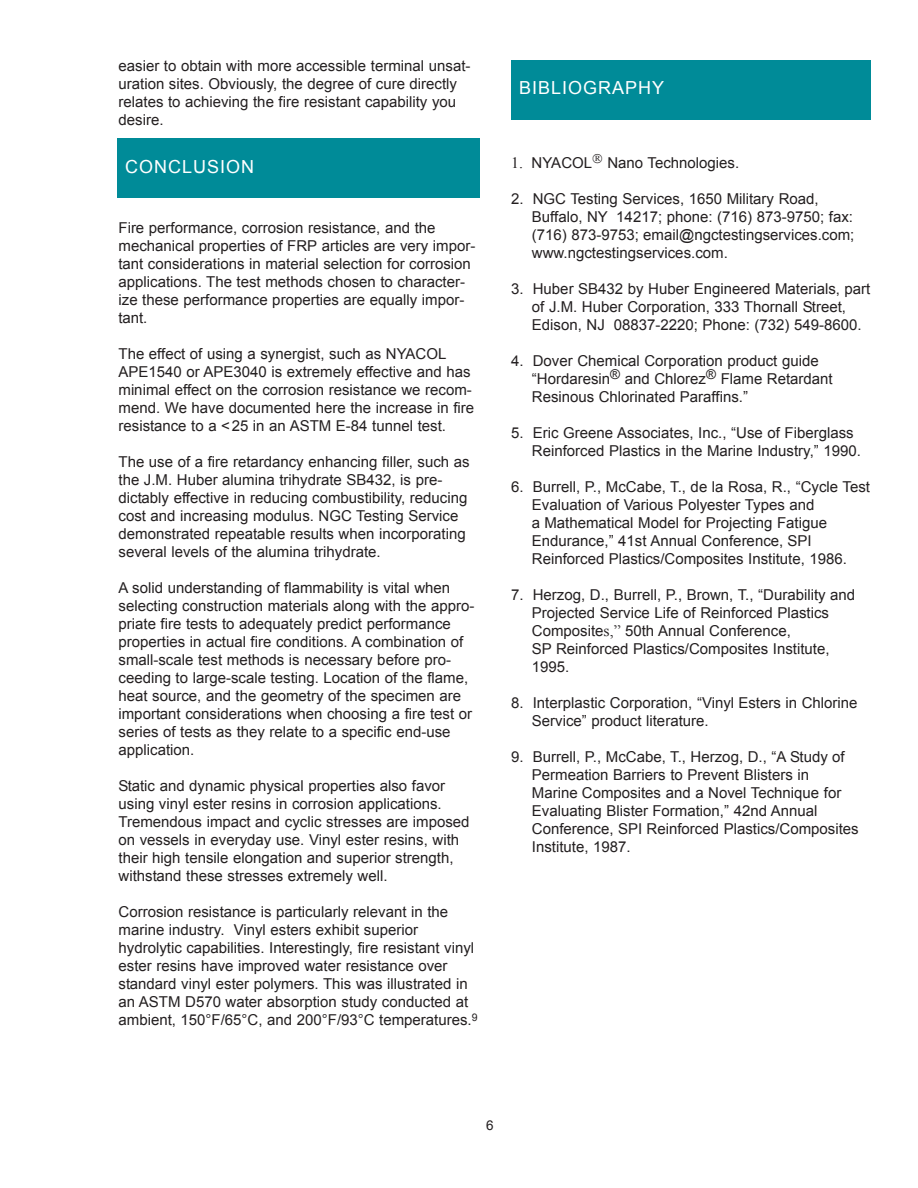
<style>
.page{position:relative;width:918px;height:1188px;background:#fff}
.page>*{position:absolute;margin:0;border:0;box-sizing:border-box;transform-origin:0 0}
.t1{font:18px "Arial";letter-spacing:.055em;color:#fff}
.t2{font:15px/18px "Arial";color:#231f20}
.t3{font:13.5px "Arial";color:#231f20}
.s1{font-family:"Times New Roman";font-size:15.75px}
</style>
<div class="page">
<div style="left:117px;top:139px;width:362px;height:59px;background:#008b98"></div>
<div style="left:511px;top:60px;width:360px;height:59px;background:#008b98"></div>
<p class="t2" style="left:119px;top:57px;width:354px">easier to obtain with more accessible terminal unsat&shy;uration sites. Obviously, the degree of cure directly relates to achieving the fire resistant capability you desire.</p>
<p class="t1" style="left:125px;top:157px;width:131px">CONCLUSION</p>
<p class="t2" style="left:119px;top:219px;width:358px">Fire performance, corrosion resistance, and the mechanical properties of FRP articles are very impor&shy;tant considerations in material selection for corrosion applications. The test methods chosen to character&shy;ize these performance properties are equally impor&shy;tant.</p>
<p class="t2" style="left:119px;top:345px;width:357px">The effect of using a synergist, such as NYACOL APE1540 or APE3040 is extremely effective and has minimal effect on the corrosion resistance we recom&shy;mend. We have documented here the increase in fire resistance to a &lt;25 in an ASTM E-84 tunnel test.</p>
<p class="t2" style="left:119px;top:453px;width:353px">The use of a fire retardancy enhancing filler, such as the J.M. Huber alumina trihydrate SB432, is pre&shy;dictably effective in reducing combustibility, reducing cost and increasing modulus. NGC Testing Service demonstrated repeatable results when incorporating several levels of the alumina trihydrate.</p>
<p class="t2" style="left:119px;top:579px;width:358px">A solid understanding of flammability is vital when selecting construction materials along with the appro&shy;priate fire tests to adequately predict performance properties in actual fire conditions. A combination of small-scale test methods is necessary before pro&shy;ceeding to large-scale testing. Location of the flame, heat source, and the geometry of the specimen are important considerations when choosing a fire test or series of tests as they relate to a specific end-use application.</p>
<p class="t2" style="left:119px;top:777px;width:353px">Static and dynamic physical properties also favor using vinyl ester resins in corrosion applications.<br>Tremendous impact and cyclic stresses are imposed on vessels in everyday use. Vinyl ester resins, with their high tensile elongation and superior strength, withstand these stresses extremely well.</p>
<p class="t2" style="left:119px;top:903px;width:361px">Corrosion resistance is particularly relevant in the marine industry. Vinyl esters exhibit superior hydrolytic capabilities. Interestingly, fire resistant vinyl ester resins have improved water resistance over standard vinyl ester polymers. This was illustrated in an ASTM D570 water absorption study conducted at ambient, 150°F/65°C, and 200°F/93°C temperatures.<sup>9</sup></p>
<p class="t1" style="left:519px;top:78px;width:147px">BIBLIOGRAPHY</p>
<p class="t2" style="left:511px;top:154px;width:230px"><span class="s1">1.</span> NYACOL Nano Technologies.</p>
<p class="t2" style="left:532px;top:190px;width:324px;text-indent:-21px">2. NGC Testing Services, 1650 Military Road, Buffalo, NY 14217; phone: (716) 873-9750; fax: (716) 873-9753; email@ngctestingservices.com; www.ngctestingservices.com.</p>
<p class="t2" style="left:532px;top:280px;width:340px;text-indent:-21px">3. Huber SB432 by Huber Engineered Materials, part of J.M. Huber Corporation, 333 Thornall Street,<br>Edison, NJ 08837-2220; Phone: (732) 549-8600.</p>
<p class="t2" style="left:532px;top:352px;width:302px;text-indent:-21px">4. Dover Chemical Corporation product guide “Hordaresin<sup>®</sup> and Chlorez<sup>®</sup> Flame Retardant<br>Resinous Chlorinated Paraffins.”</p>
<p class="t2" style="left:532px;top:424px;width:331px;text-indent:-21px">5. Eric Greene Associates, Inc., “Use of Fiberglass<br>Reinforced Plastics in the Marine Industry,” 1990.</p>
<p class="t2" style="left:532px;top:478px;width:340px;text-indent:-21px">6. Burrell, P., McCabe, T., de la Rosa, R., “Cycle Test Evaluation of Various Polyester Types and<br>a Mathematical Model for Projecting Fatigue Endurance,” 41st Annual Conference, SPI Reinforced Plastics/Composites Institute, 1986.</p>
<p class="t2" style="left:532px;top:586px;width:325px;text-indent:-21px">7. Herzog, D., Burrell, P., Brown, T., “Durability and Projected Service Life of Reinforced Plastics Composite<span class="s1">s,”</span> 50th Annual Conference,<br>SP Reinforced Plastics/Composites Institute, 1995.</p>
<p class="t2" style="left:532px;top:694px;width:327px;text-indent:-21px">8. Interplastic Corporation, “Vinyl Esters in Chlorine<br>Service” product literature.</p>
<p class="t2" style="left:532px;top:748px;width:328px;text-indent:-21px">9. Burrell, P., McCabe, T., Herzog, D., “A Study of Permeation Barriers to Prevent Blisters in<br>Marine Composites and a Novel Technique for Evaluating Blister Formation,” 42nd Annual Conference, SPI Reinforced Plastics/Composites Institute, 1987.</p>
<p class="t3" style="left:486px;top:1117px;width:9px">6</p>
</div>
